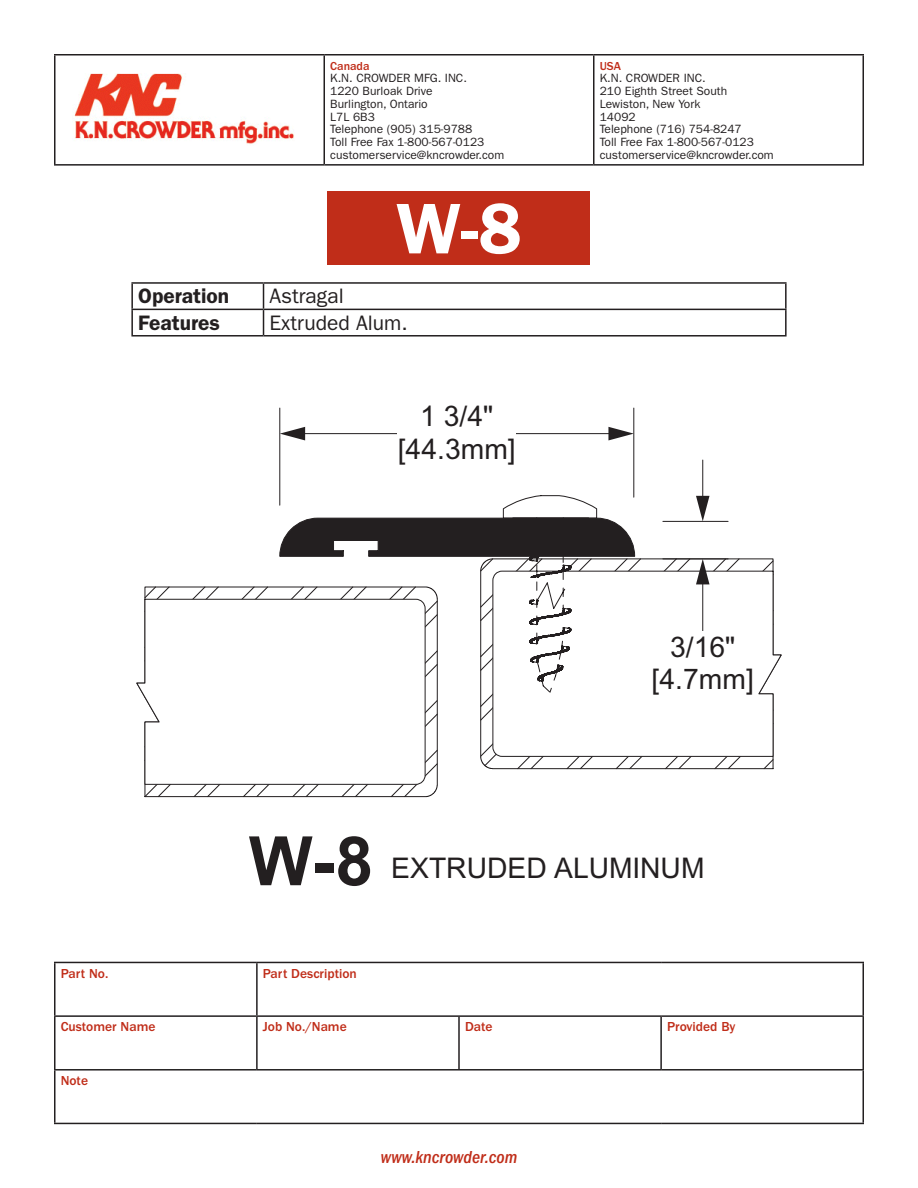
<style>
.page{position:relative;width:918px;height:1188px;background:#fff}
.page>*{position:absolute;margin:0;border:0;box-sizing:border-box;transform-origin:0 0}
.t1{font:600 72px "ITC Franklin Gothic Std";color:#fff}
.t2{font:700 68.1px "Arial";color:#231f20}
.t3{font:28.5px/32.7px "Arial";color:#231f20;text-align:center}
.t4{font:21px "ITC Franklin Gothic Std";color:#231f20}
.t5{font:600 21px "ITC Franklin Gothic Std";color:#231f20}
.t6{font:italic 500 condensed 18px "ITC Franklin Gothic Std";color:#c02d19}
.t7{font:500 13.5px "ITC Franklin Gothic Std";color:#c02d19}
.t8{font:12px/12.8px "ITC Franklin Gothic Std";color:#231f20}
.t9{font:500 12px "ITC Franklin Gothic Std";color:#c02d19}
</style>
<div class="page">
<hr style="left:54px;top:962px;width:203px;height:1px;background:#231f20">
<hr style="left:54px;top:963px;width:2px;height:52px;background:#231f20">
<hr style="left:257px;top:962px;width:202px;height:1px;background:#231f20">
<hr style="left:256px;top:963px;width:2px;height:52px;background:#231f20">
<hr style="left:459px;top:962px;width:202px;height:1px;background:#231f20">
<hr style="left:661px;top:962px;width:203px;height:1px;background:#231f20">
<hr style="left:862px;top:963px;width:2px;height:52px;background:#231f20">
<hr style="left:54px;top:1015px;width:203px;height:2px;background:#231f20">
<hr style="left:54px;top:1017px;width:2px;height:52px;background:#231f20">
<hr style="left:257px;top:1015px;width:202px;height:2px;background:#231f20">
<hr style="left:256px;top:1017px;width:2px;height:52px;background:#231f20">
<hr style="left:459px;top:1015px;width:202px;height:2px;background:#231f20">
<hr style="left:458px;top:1017px;width:2px;height:52px;background:#231f20">
<hr style="left:661px;top:1015px;width:203px;height:2px;background:#231f20">
<hr style="left:660px;top:1017px;width:2px;height:52px;background:#231f20">
<hr style="left:862px;top:1017px;width:2px;height:52px;background:#231f20">
<hr style="left:54px;top:1069px;width:203px;height:2px;background:#231f20">
<hr style="left:54px;top:1071px;width:2px;height:52px;background:#231f20">
<hr style="left:257px;top:1069px;width:202px;height:2px;background:#231f20">
<hr style="left:459px;top:1069px;width:202px;height:2px;background:#231f20">
<hr style="left:661px;top:1069px;width:203px;height:2px;background:#231f20">
<hr style="left:862px;top:1071px;width:2px;height:52px;background:#231f20">
<hr style="left:54px;top:1123px;width:203px;height:1px;background:#231f20">
<hr style="left:257px;top:1123px;width:202px;height:1px;background:#231f20">
<hr style="left:459px;top:1123px;width:202px;height:1px;background:#231f20">
<hr style="left:661px;top:1123px;width:203px;height:1px;background:#231f20">
<hr style="left:54px;top:54px;width:270px;height:2px;background:#231f20">
<hr style="left:54px;top:56px;width:2px;height:108px;background:#231f20">
<hr style="left:324px;top:54px;width:270px;height:2px;background:#231f20">
<hr style="left:324px;top:56px;width:1px;height:108px;background:#231f20">
<hr style="left:594px;top:54px;width:270px;height:2px;background:#231f20">
<hr style="left:593px;top:56px;width:1px;height:108px;background:#231f20">
<hr style="left:862px;top:56px;width:2px;height:108px;background:#231f20">
<hr style="left:54px;top:164px;width:270px;height:2px;background:#231f20">
<hr style="left:324px;top:164px;width:270px;height:2px;background:#231f20">
<hr style="left:594px;top:164px;width:270px;height:2px;background:#231f20">
<img style="left:74px;top:73px;width:220px;height:71px">
<div style="left:328px;top:191px;width:262px;height:74px;background:#c02d19"></div>
<hr style="left:131px;top:282px;width:133px;height:2px;background:#231f20">
<hr style="left:131px;top:284px;width:2px;height:25px;background:#231f20">
<hr style="left:264px;top:282px;width:523px;height:2px;background:#231f20">
<hr style="left:785px;top:284px;width:2px;height:25px;background:#231f20">
<hr style="left:131px;top:309px;width:133px;height:1px;background:#231f20">
<hr style="left:131px;top:310px;width:2px;height:25px;background:#231f20">
<hr style="left:264px;top:309px;width:523px;height:1px;background:#231f20">
<svg style="left:263px;top:284px;width:1px;height:51px"></svg>
<hr style="left:785px;top:310px;width:2px;height:25px;background:#231f20">
<hr style="left:131px;top:335px;width:133px;height:2px;background:#231f20">
<hr style="left:264px;top:335px;width:523px;height:2px;background:#231f20">
<svg style="left:280px;top:518px;width:213px;height:39px;background:#3a3637"></svg>
<svg style="left:144px;top:587px;width:294px;height:210px"></svg>
<svg style="left:137px;top:599px;width:288px;height:186px"></svg>
<svg style="left:480px;top:559px;width:294px;height:210px"></svg>
<svg style="left:493px;top:495px;width:288px;height:262px"></svg>
<hr style="left:280px;top:408px;width:1px;height:97px;background:#231f20">
<hr style="left:634px;top:408px;width:1px;height:89px;background:#231f20">
<svg style="left:280px;top:427px;width:25px;height:13px"></svg>
<svg style="left:608px;top:427px;width:26px;height:13px"></svg>
<hr style="left:304px;top:433px;width:305px;height:1px;background:#231f20">
<div style="left:420px;top:401px;width:73px;height:33px;background:#fff"></div>
<hr style="left:663px;top:521px;width:65px;height:1px;background:#231f20">
<hr style="left:663px;top:559px;width:65px;height:1px;background:#231f20">
<svg style="left:696px;top:496px;width:14px;height:25px"></svg>
<hr style="left:703px;top:460px;width:1px;height:37px;background:#231f20">
<svg style="left:696px;top:559px;width:14px;height:25px"></svg>
<hr style="left:703px;top:584px;width:1px;height:80px;background:#231f20">
<div style="left:670px;top:631px;width:65px;height:33px;background:#fff"></div>
<div style="left:652px;top:664px;width:102px;height:32px;background:#fff"></div>
<p class="t9" style="left:330px;top:59px;width:41px">Canada</p>
<p class="t8" style="left:330px;top:72px;width:176px">K.N. CROWDER MFG. INC.<br>1220 Burloak Drive<br>Burlington, Ontario<br>L7L 6B3<br>Telephone (905) 315-9788<br>Toll Free Fax 1-800-567-0123 customerservice@kncrowder.com</p>
<p class="t1" style="left:396px;top:186px;width:127px">W-8</p>
<p class="t5" style="left:138px;top:284px;width:93px">Operation</p>
<p class="t4" style="left:270px;top:284px;width:76px">Astragal</p>
<p class="t5" style="left:138px;top:310px;width:83px">Features</p>
<p class="t4" style="left:270px;top:311px;width:140px">Extruded Alum.</p>
<p class="t3" style="left:398px;top:401px;width:120px">1 3/4" [44.3mm]</p>
<p class="t9" style="left:600px;top:59px;width:23px">USA</p>
<p class="t8" style="left:600px;top:72px;width:176px">K.N. CROWDER INC.<br>210 Eighth Street South<br>Lewiston, New York<br>14092<br>Telephone (716) 754-8247<br>Toll Free Fax 1-800-567-0123 customerservice@kncrowder.com</p>
<p class="t3" style="left:652px;top:631px;width:104px">3/16" [4.7mm]</p>
<p class="t2" style="left:249px;top:821px;width:126px">W-8</p>
<p class="t3" style="left:391px;top:852px;width:315px">EXTRUDED ALUMINUM</p>
<p class="t7" style="left:61px;top:966px;width:49px">Part No.</p>
<p class="t7" style="left:263px;top:966px;width:95px">Part Description</p>
<p class="t7" style="left:61px;top:1019px;width:96px">Customer Name</p>
<p class="t7" style="left:263px;top:1019px;width:85px">Job No./Name</p>
<p class="t7" style="left:465px;top:1019px;width:29px">Date</p>
<p class="t7" style="left:667px;top:1019px;width:70px">Provided By</p>
<p class="t7" style="left:61px;top:1073px;width:29px">Note</p>
<h3 class="t6" style="left:381px;top:1147px;width:138px">www.kncrowder.com</h3>
</div>
